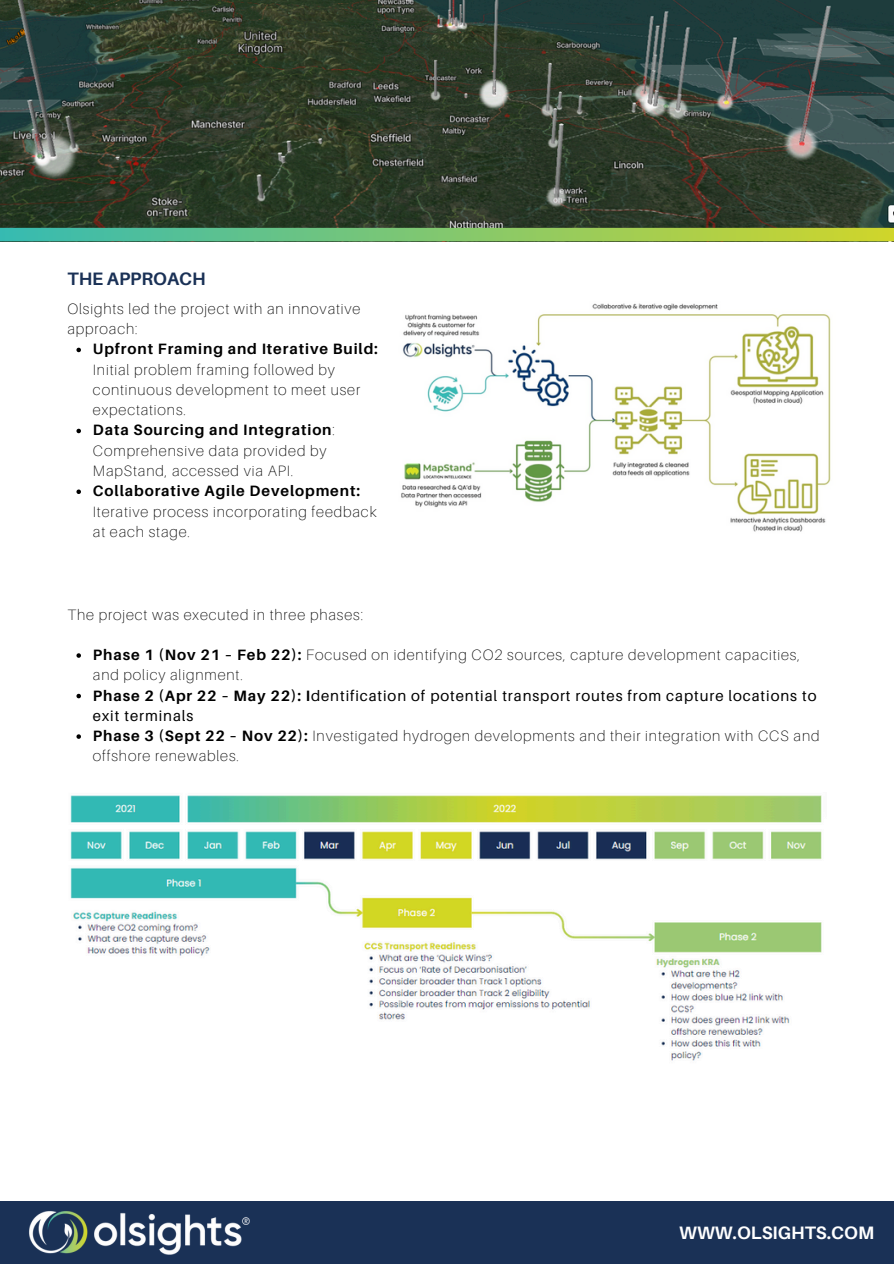
<style>
.page{position:relative;width:894px;height:1264px;background:#fff}
.page>*{position:absolute;margin:0;border:0;box-sizing:border-box;transform-origin:0 0}
.t1{font:700 18px "Aileron";color:#fff}
.t2{font:700 18px "Aileron";color:#1a3156}
.t3{font:100 15px/20.2px "Aileron";letter-spacing:.06em;color:#000}
.t4{font:15px/20.2px "Aileron";letter-spacing:.06em;color:#000}
.s1{font-weight:700}
</style>
<div class="page">
<img style="left:0;top:0;width:893px;height:228px">
<svg style="left:0;top:228px;width:893px;height:13px"></svg>
<div style="left:0;top:1201px;width:893px;height:62px;background:#1a3156"></div>
<img style="left:401px;top:303px;width:430px;height:229px">
<img style="left:29px;top:1211px;width:221px;height:44px">
<img style="left:70px;top:795px;width:752px;height:266px">
<svg style="left:76px;top:348px;width:5px;height:4px"></svg>
<svg style="left:76px;top:429px;width:5px;height:4px"></svg>
<svg style="left:76px;top:489px;width:5px;height:5px"></svg>
<svg style="left:76px;top:653px;width:5px;height:4px"></svg>
<svg style="left:76px;top:693px;width:5px;height:5px"></svg>
<svg style="left:76px;top:734px;width:5px;height:4px"></svg>
<p class="t2" style="left:67px;top:267px;width:140px">THE APPROACH</p>
<p class="t3" style="left:67px;top:298px;width:294px">Olsights led the project with an innovative approach:</p>
<p class="t3" style="left:93px;top:339px;width:286px"><span class="s1">Upfront Framing and Iterative Build:<br></span>Initial problem framing followed by continuous development to meet user expectations.</p>
<p class="t3" style="left:93px;top:420px;width:243px"><span class="s1">Data Sourcing and Integration</span>:<br>Comprehensive data provided by<br>MapStand, accessed via API.</p>
<p class="t3" style="left:93px;top:480px;width:285px"><span class="s1">Collaborative Agile Development:<br></span>Iterative process incorporating feedback at each stage.</p>
<p class="t3" style="left:67px;top:604px;width:297px">The project was executed in three phases:</p>
<p class="t3" style="left:93px;top:644px;width:708px"><span class="s1">Phase 1 (Nov 21 – Feb 22):</span> Focused on identifying CO2 sources, capture development capacities, and policy alignment.</p>
<p class="t4" style="left:93px;top:685px;width:724px"><span class="s1">Phase 2 (Apr 22 – May 22): I</span>dentification of potential transport routes from capture locations to exit terminals</p>
<p class="t3" style="left:93px;top:725px;width:727px"><span class="s1">Phase 3 (Sept 22 – Nov 22):</span> Investigated hydrogen developments and their integration with CCS and offshore renewables.</p>
<h1 class="t1" style="left:679px;top:1221px;width:196px">WWW.OLSIGHTS.COM</h1>
</div>
